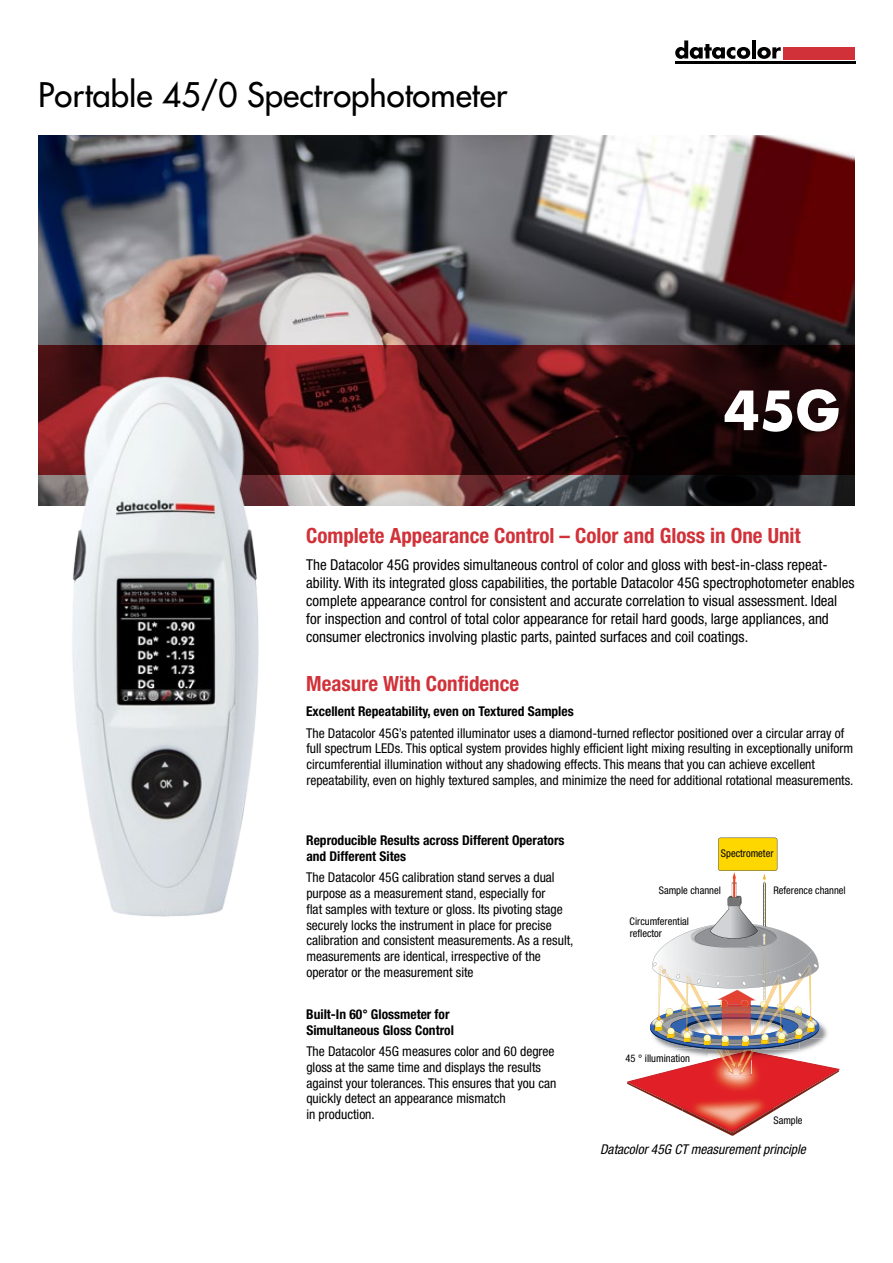
<style>
.page{position:relative;width:893px;height:1263px;background:#fff}
.page>*{position:absolute;margin:0;border:0;box-sizing:border-box;transform-origin:0 0}
.t1{font:700 52.5px "Futura Std";color:#fff}
.t2{font:500 33px "Futura Std";color:#000}
.t3{font:700 condensed 21px "Helvetica Neue LT Std";color:#d13239}
.t4{font:condensed 15px/18px "Helvetica Neue LT Std";color:#000}
.t5{font:condensed 13.5px/15.8px "Helvetica Neue LT Std";color:#000}
.t6{font:700 condensed 13.5px/15.8px "Helvetica Neue LT Std";color:#000}
.t7{font:italic condensed 13.5px "Helvetica Neue LT Std";color:#000}
.t8{font:condensed 10.5px/12.6px "Helvetica Neue LT Std";color:#000}
</style>
<div class="page">
<img style="left:39px;top:135px;width:815px;height:370px">
<img style="left:39px;top:346px;width:815px;height:128px">
<svg style="left:675px;top:40px;width:75px;height:19px"></svg>
<hr style="left:752px;top:40px;width:4px;height:18px;background:#000">
<svg style="left:757px;top:47px;width:24px;height:12px"></svg>
<div style="left:783px;top:47px;width:72px;height:12px;background:#d13239"></div>
<hr style="left:675px;top:61px;width:180px;height:3px;background:#000">
<img style="left:66px;top:348px;width:200px;height:569px">
<svg style="left:627px;top:838px;width:213px;height:298px"></svg>
<h2 class="t2" style="left:38px;top:75px;width:471px">Portable 45/0 Spectrophotometer</h2>
<h1 class="t1" style="left:724px;top:376px;width:118px">45G</h1>
<h3 class="t3" style="left:306px;top:523px;width:496px">Complete Appearance Control – Color and Gloss in One Unit</h3>
<p class="t4" style="left:306px;top:556px;width:550px">The Datacolor 45G provides simultaneous control of color and gloss with best-in-class repeat&shy;ability. With its integrated gloss capabilities, the portable Datacolor 45G spectrophotometer enables complete appearance control for consistent and accurate correlation to visual assessment. Ideal for inspection and control of total color appearance for retail hard goods, large appliances, and consumer electronics involving plastic parts, painted surfaces and coil coatings.</p>
<h3 class="t3" style="left:306px;top:671px;width:215px">Measure With Confidence</h3>
<p class="t6" style="left:306px;top:703px;width:269px">Excellent Repeatability, even on Textured Samples</p>
<p class="t5" style="left:306px;top:725px;width:549px">The Datacolor 45G’s patented illuminator uses a diamond-turned reflector positioned over a circular array of full spectrum LEDs. This optical system provides highly efficient light mixing resulting in exceptionally uniform circumferential illumination without any shadowing effects. This means that you can achieve excellent repeatability, even on highly textured samples, and minimize the need for additional rotational measurements.</p>
<p class="t6" style="left:306px;top:832px;width:260px">Reproducible Results across Different Operators and Different Sites</p>
<p class="t5" style="left:306px;top:869px;width:269px">The Datacolor 45G calibration stand serves a dual purpose as a measurement stand, especially for<br>flat samples with texture or gloss. Its pivoting stage securely locks the instrument in place for precise calibration and consistent measurements. As a result, measurements are identical, irrespective of the operator or the measurement site</p>
<p class="t6" style="left:306px;top:1006px;width:149px">Built-In 60° Glossmeter for<br>Simultaneous Gloss Control</p>
<p class="t5" style="left:306px;top:1043px;width:252px">The Datacolor 45G measures color and 60 degree gloss at the same time and displays the results against your tolerances. This ensures that you can quickly detect an appearance mismatch<br>in production.</p>
<p class="t8" style="left:721px;top:847px;width:54px">Spectrometer</p>
<p class="t8" style="left:659px;top:883px;width:64px">Sample channel</p>
<p class="t8" style="left:630px;top:914px;width:61px">Circumferential reflector</p>
<p class="t8" style="left:625px;top:1051px;width:66px">45 ° illumination</p>
<p class="t8" style="left:773px;top:884px;width:74px">Reference channel</p>
<p class="t8" style="left:773px;top:1114px;width:31px">Sample</p>
<p class="t7" style="left:600px;top:1141px;width:207px">Datacolor 45G CT measurement principle</p>
</div>
